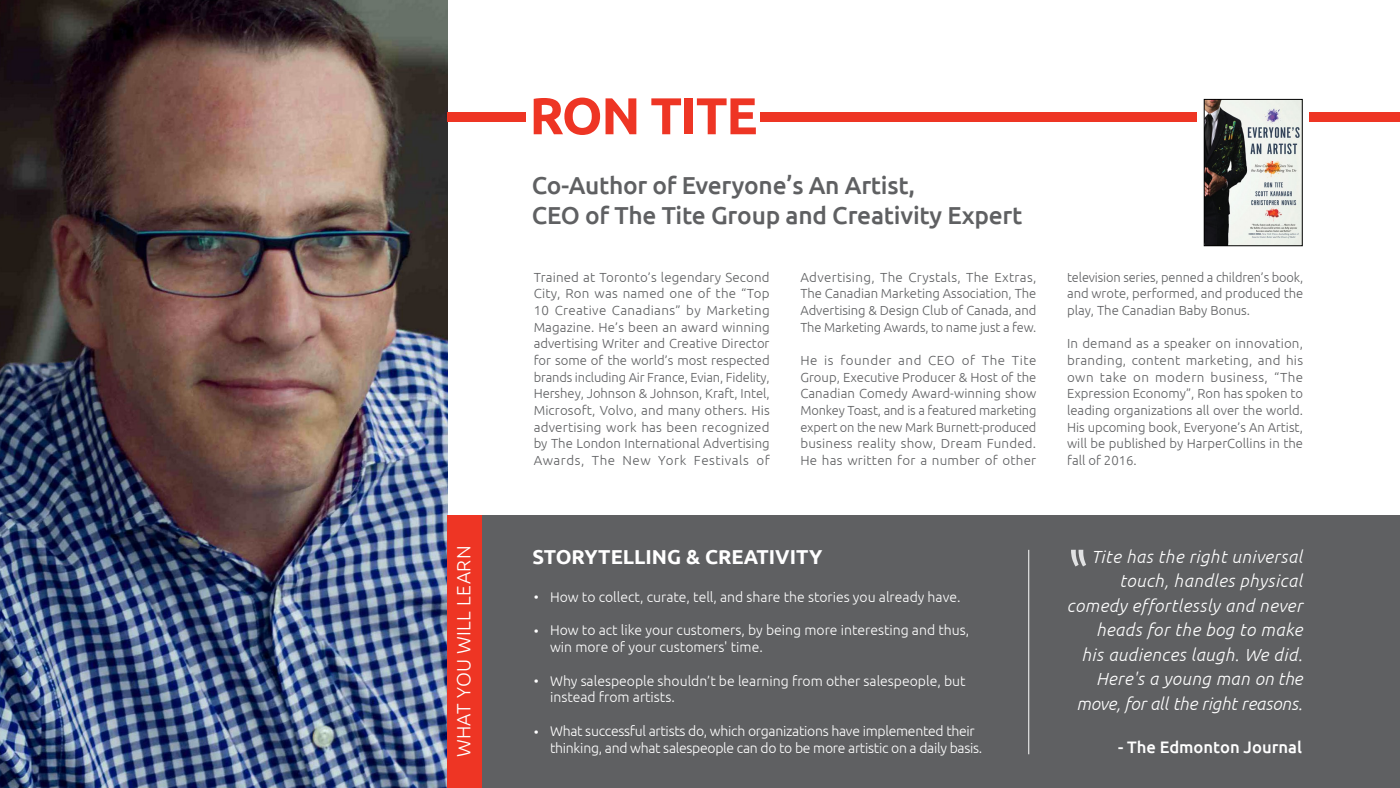
<style>
.page{position:relative;width:1400px;height:788px;background:#fff}
.page>*{position:absolute;margin:0;border:0;box-sizing:border-box;transform-origin:0 0}
.t1{font:700 51.71px "Ubuntu";letter-spacing:-.025em;color:#ee3524}
.t2{font:500 24.5px/29.4px "Ubuntu";letter-spacing:-.01em;color:#5f6062}
.t3{font:700 20.12px "Ubuntu";color:#fff}
.t4{font:300 19.25px "Ubuntu";letter-spacing:.02em;color:#fff}
.t5{font:italic 300 17.5px/24.5px "Ubuntu";letter-spacing:.03em;color:#fff;text-align:right}
.t6{font:500 16.62px "Ubuntu";color:#fff}
.t7{font:300 14px/16.8px "Ubuntu";color:#fff}
.t8{font:300 14px/16.8px "Ubuntu";letter-spacing:-.02em;color:#fff}
.t9{font:300 13.12px/16.6px "Ubuntu";color:#5f6062;text-align:justify}
</style>
<div class="page">
<img style="left:0;top:0;width:447px;height:788px">
<div style="left:447px;top:515px;width:953px;height:273px;background:#5f6062"></div>
<div style="left:447px;top:515px;width:35px;height:273px;background:#ee3524"></div>
<div style="left:447px;top:112px;width:79px;height:10px;background:#ee3524"></div>
<div style="left:1309px;top:112px;width:91px;height:10px;background:#ee3524"></div>
<hr style="left:1029px;top:549px;width:1px;height:205px;background:#fff">
<div style="left:760px;top:112px;width:436px;height:10px;background:#ee3524"></div>
<img style="left:1206px;top:101px;width:94px;height:143px">
<div style="left:1204px;top:99px;width:98px;height:147px;border:1px solid #000"></div>
<svg style="left:1071px;top:549px;width:15px;height:17px"></svg>
<h3 class="t4" style="left:452px;top:757px;width:213px;rotate:-90deg">WHAT YOU WILL LEARN</h3>
<h1 class="t1" style="left:530px;top:84px;width:230px">RON TITE</h1>
<h2 class="t2" style="left:532px;top:170px;width:492px">Co-Author of Everyone’s An Artist,<br>CEO of The Tite Group and Creativity Expert</h2>
<p class="t9" style="left:534px;top:268px;width:238px">Trained at Toronto’s legendary Second City, Ron was named one of the “Top 10 Creative Canadians” by Marketing Magazine. He’s been an award winning advertising Writer and Creative Director for some of the world’s most respected brands including Air France, Evian, Fidelity, Hershey, Johnson &amp; Johnson, Kraft, Intel, Microsoft, Volvo, and many others. His advertising work has been recognized by The London International Advertising Awards, The New York Festivals of</p>
<p class="t9" style="left:800px;top:268px;width:238px">Advertising, The Crystals, The Extras, The Canadian Marketing Association, The Advertising &amp; Design Club of Canada, and The Marketing Awards, to name just a few.</p>
<p class="t9" style="left:800px;top:351px;width:238px">He is founder and CEO of The Tite Group, Executive Producer &amp; Host of the Canadian Comedy Award-winning show Monkey Toast, and is a featured marketing expert on the new Mark Burnett-produced business reality show, Dream Funded.<br>He has written for a number of other</p>
<p class="t9" style="left:1067px;top:268px;width:238px">television series, penned a children’s book, and wrote, performed, and produced the play, The Canadian Baby Bonus.</p>
<p class="t9" style="left:1067px;top:335px;width:238px">In demand as a speaker on innovation, branding, content marketing, and his own take on modern business, “The Expression Economy”, Ron has spoken to leading organizations all over the world.<br>His upcoming book, Everyone’s An Artist, will be published by HarperCollins in the fall of 2016.</p>
<h3 class="t3" style="left:532px;top:544px;width:292px">STORYTELLING &amp; CREATIVITY</h3>
<p class="t7" style="left:534px;top:588px;width:7px">•</p>
<p class="t7" style="left:534px;top:622px;width:7px">•</p>
<p class="t7" style="left:534px;top:672px;width:7px">•</p>
<p class="t7" style="left:534px;top:722px;width:7px">•</p>
<p class="t7" style="left:550px;top:587px;width:412px">How to collect, curate, tell, and share the stories you already have.</p>
<p class="t7" style="left:550px;top:621px;width:421px">How to act like your customers, by being more interesting and thus, win more of your customers' time.</p>
<p class="t7" style="left:550px;top:671px;width:417px">Why salespeople shouldn’t be learning from other salespeople, but instead from artists.</p>
<p class="t8" style="left:550px;top:722px;width:434px">What successful artists do, which organizations have implemented their thinking, and what salespeople can do to be more artistic on a daily basis.</p>
<h3 class="t5" style="left:1067px;top:543px;width:237px">Tite has the right universal touch, handles physical comedy effortlessly and never heads for the bog to make<br>his audiences laugh. We did.<br>Here's a young man on the move, for all the right reasons.</h3>
<p class="t6" style="left:1118px;top:736px;width:185px">- The Edmonton Journal</p>
</div>
